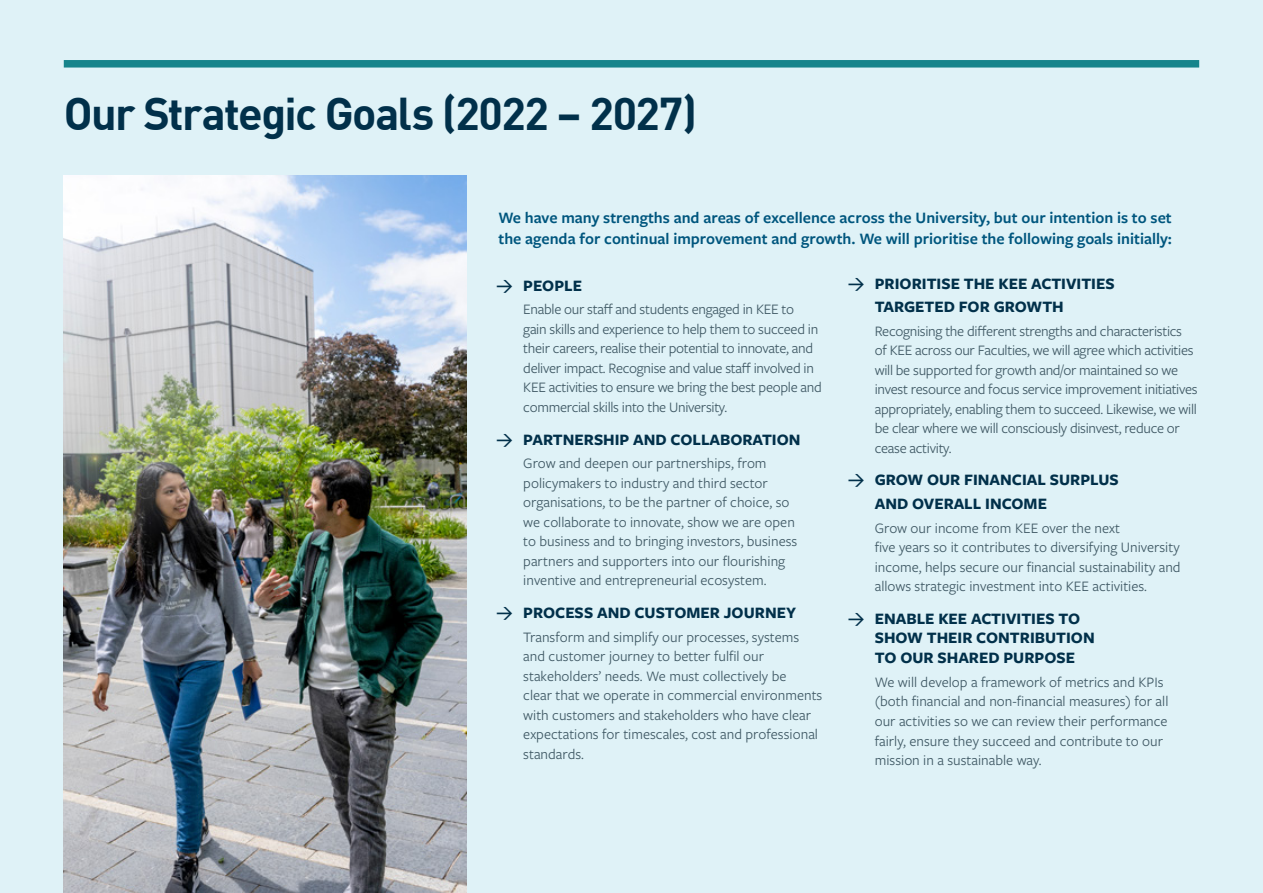
<style>
.page{position:relative;width:1263px;height:893px;background:#dff2f7}
.page>*{position:absolute;margin:0;border:0;box-sizing:border-box;transform-origin:0 0}
.Heading{font:700 45px "DINOT";letter-spacing:-.035em;color:#01304a}
.t1{font:700 16.5px/23.4px "Freight Sans Pro";color:#01304a}
.Body_Text{font:600 16.5px/21px "Freight Sans Pro";color:#00567e}
.Arrow_bullets{font:15px/19.5px "Freight Sans Pro";color:#405965}
.Arrow_bullets-2{font:15px/19.5px "Freight Sans Pro";letter-spacing:-.02em;color:#405965}
.s1{font-family:"DINOT";font-weight:500}
</style>
<div class="page">
<div style="left:64px;top:60px;width:1135px;height:8px;background:#16848b"></div>
<img style="left:64px;top:176px;width:402px;height:717px">
<p class="Heading" style="left:64px;top:79px;width:635px">Our Strategic Goals (2022 – 2027)</p>
<p class="Body_Text" style="left:498px;top:207px;width:675px">We have many strengths and areas of excellence across the University, but our intention is to set the agenda for continual improvement and growth. We will prioritise the following goals initially:</p>
<p class="t1" style="left:496px;top:273px;width:87px"><span class="s1">→</span> PEOPLE</p>
<p class="Arrow_bullets-2" style="left:523px;top:299px;width:300px">Enable our staff and students engaged in KEE to<br>gain skills and experience to help them to succeed in their careers, realise their potential to innovate, and deliver impact. Recognise and value staff involved in KEE activities to ensure we bring the best people and commercial skills into the University.</p>
<p class="t1" style="left:496px;top:427px;width:306px"><span class="s1">→</span> PARTNERSHIP AND COLLABORATION</p>
<p class="Arrow_bullets" style="left:523px;top:453px;width:276px">Grow and deepen our partnerships, from policymakers to industry and third sector organisations, to be the partner of choice, so we collaborate to innovate, show we are open to business and to bringing investors, business partners and supporters into our flourishing inventive and entrepreneurial ecosystem.</p>
<p class="t1" style="left:496px;top:600px;width:301px"><span class="s1">→</span> PROCESS AND CUSTOMER JOURNEY</p>
<p class="Arrow_bullets" style="left:523px;top:626px;width:301px">Transform and simplify our processes, systems and customer journey to better fulfil our stakeholders’ needs. We must collectively be<br>clear that we operate in commercial environments with customers and stakeholders who have clear expectations for timescales, cost and professional standards.</p>
<p class="t1" style="left:875px;top:271px;width:241px;text-indent:-27px"><span class="s1">→</span> PRIORITISE THE KEE ACTIVITIES<br>TARGETED FOR GROWTH</p>
<p class="Arrow_bullets-2" style="left:875px;top:321px;width:324px">Recognising the different strengths and characteristics of KEE across our Faculties, we will agree which activities will be supported for growth and/or maintained so we invest resource and focus service improvement initiatives appropriately, enabling them to succeed. Likewise, we will be clear where we will consciously disinvest, reduce or cease activity.</p>
<p class="t1" style="left:875px;top:468px;width:246px;text-indent:-27px"><span class="s1">→</span> GROW OUR FINANCIAL SURPLUS<br>AND OVERALL INCOME</p>
<p class="Arrow_bullets" style="left:875px;top:517px;width:307px">Grow our income from KEE over the next<br>five years so it contributes to diversifying University income, helps secure our financial sustainability and allows strategic investment into KEE activities.</p>
<p class="t1" style="left:875px;top:608px;width:221px;line-height:19.8px;text-indent:-27px"><span class="s1">→</span> ENABLE KEE ACTIVITIES TO<br>SHOW THEIR CONTRIBUTION<br>TO OUR SHARED PURPOSE</p>
<p class="Arrow_bullets" style="left:875px;top:672px;width:295px">We will develop a framework of metrics and KPIs (both financial and non-financial measures) for all our activities so we can review their performance fairly, ensure they succeed and contribute to our mission in a sustainable way.</p>
</div>
